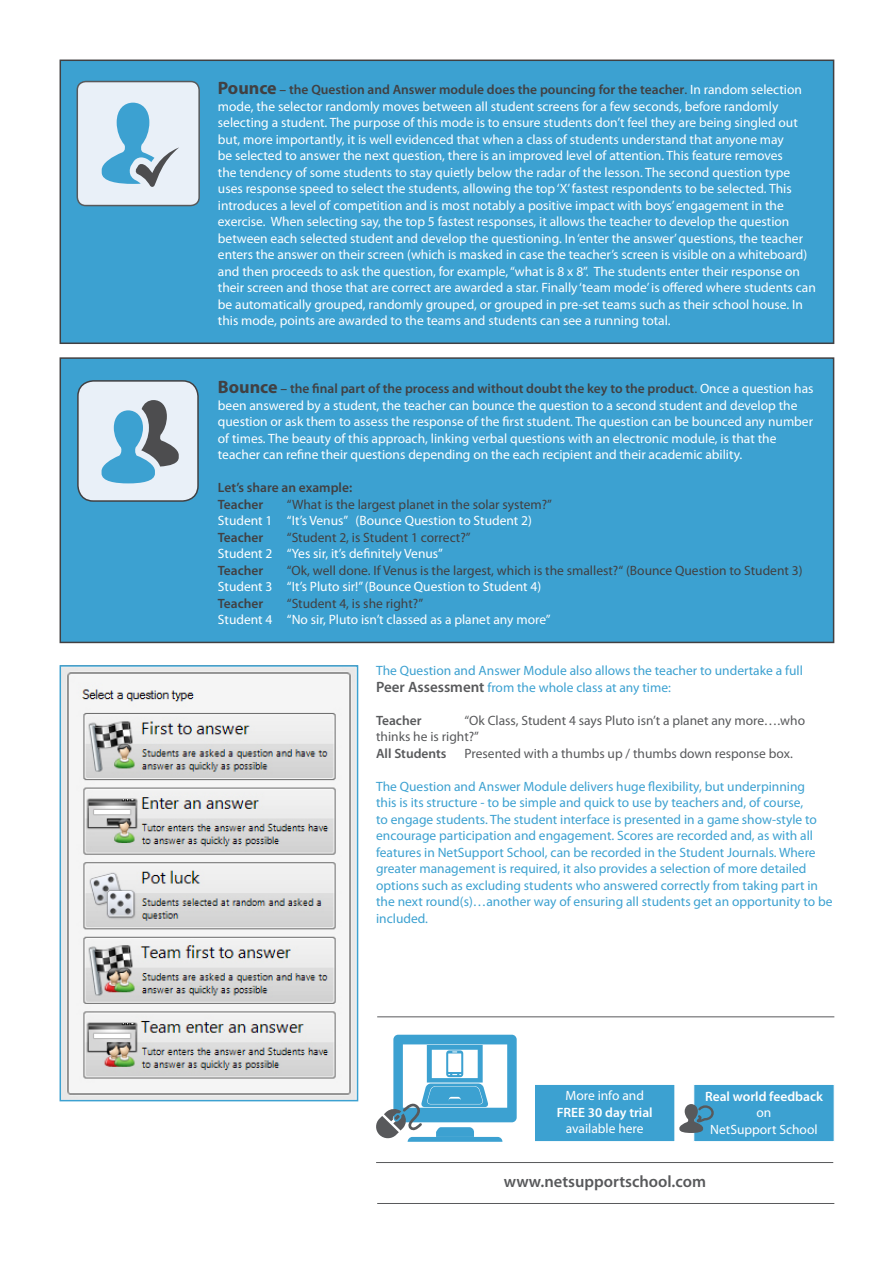
<style>
.page{position:relative;width:893px;height:1263px;background:#fff}
.page>*{position:absolute;margin:0;border:0;box-sizing:border-box;transform-origin:0 0}
.t1{font:600 16.5px "Myriad Pro";color:#58595b}
.t2{font:13.5px/16.5px "Myriad Pro";color:#fff}
.t3{font:13.5px/16.5px "Myriad Pro";color:#3ca1d1}
.t4{font:13.5px "Myriad Pro";color:#414042}
.t5{font:13.5px/16.5px "Myriad Pro";color:#58595b}
.t6{font:600 13.5px/16.5px "Myriad Pro";color:#414042}
.t7{font:600 13.5px "Myriad Pro";color:#fff}
.t8{font:600 13.5px "Myriad Pro";color:#58595b}
.s1{font-weight:700;font-size:18px;color:#414042}
.s2{font-weight:600;color:#414042}
.s3{color:#414042}
.s4{font-weight:600;font-size:15px;color:#58595b}
</style>
<div class="page">
<div style="left:60px;top:60px;width:774px;height:284px;background:#3ca1d1;border:2px solid #414042"></div>
<div style="left:60px;top:357px;width:774px;height:286px;background:#3ca1d1;border:2px solid #414042"></div>
<div style="left:77px;top:82px;width:122px;height:124px;background:#e9f0f8;border-radius:9px"></div>
<div style="left:77px;top:81px;width:123px;height:125px;border:2px solid #58595b;border-radius:9px"></div>
<svg style="left:102px;top:103px;width:77px;height:84px"></svg>
<div style="left:78px;top:381px;width:120px;height:120px;background:#e9f0f8;border-radius:16px"></div>
<div style="left:77px;top:380px;width:122px;height:122px;border:2px solid #414042;border-radius:16px"></div>
<svg style="left:102px;top:400px;width:77px;height:83px"></svg>
<img style="left:63px;top:668px;width:292px;height:430px">
<div style="left:60px;top:665px;width:298px;height:436px;border:2px solid #3ca1d1"></div>
<div style="left:534px;top:1084px;width:141px;height:58px;background:#3ca1d1;border:1px solid #fff"></div>
<svg style="left:376px;top:1035px;width:141px;height:107px"></svg>
<div style="left:694px;top:1084px;width:140px;height:58px;background:#3ca1d1;border:1px solid #fff"></div>
<svg style="left:679px;top:1104px;width:35px;height:29px"></svg>
<hr style="left:377px;top:1016px;width:457px;height:1px;background:#58595b">
<hr style="left:376px;top:1162px;width:457px;height:1px;background:#58595b">
<hr style="left:377px;top:1203px;width:457px;height:1px;background:#58595b">
<p class="t2" style="left:218px;top:81px;width:599px"><span class="s1">Pounce</span> <span class="s2">– the Question and Answer module does the pouncing for the teacher</span><span class="s3">.</span> In random selection mode, the selector randomly moves between all student screens for a few seconds, before randomly selecting a student. The purpose of this mode is to ensure students don’t feel they are being singled out but, more importantly, it is well evidenced that when a class of students understand that anyone may<br>be selected to answer the next question, there is an improved level of attention. This feature removes<br>the tendency of some students to stay quietly below the radar of the lesson. The second question type uses response speed to select the students, allowing the top ‘X’ fastest respondents to be selected. This introduces a level of competition and is most notably a positive impact with boys’ engagement in the exercise. When selecting say, the top 5 fastest responses, it allows the teacher to develop the question between each selected student and develop the questioning. In ‘enter the answer’ questions, the teacher enters the answer on their screen (which is masked in case the teacher’s screen is visible on a whiteboard) and then proceeds to ask the question, for example, “what is 8 x 8”. The students enter their response on their screen and those that are correct are awarded a star. Finally ‘team mode’ is offered where students can be automatically grouped, randomly grouped, or grouped in pre-set teams such as their school house. In this mode, points are awarded to the teams and students can see a running total.</p>
<p class="t2" style="left:218px;top:380px;width:597px"><span class="s1">Bounce</span> <span class="s2">– the final part of the process and without doubt the key to the product</span><span class="s3">.</span> Once a question has been answered by a student, the teacher can bounce the question to a second student and develop the question or ask them to assess the response of the first student. The question can be bounced any number of times. The beauty of this approach, linking verbal questions with an electronic module, is that the teacher can refine their questions depending on the each recipient and their academic ability.</p>
<p class="t6" style="left:218px;top:479px;width:136px">Let’s share an example:<br>Teacher</p>
<p class="t4" style="left:287px;top:496px;width:267px">“What is the largest planet in the solar system?”</p>
<p class="t2" style="left:218px;top:512px;width:316px">Student 1 “It’s Venus” (Bounce Question to Student 2)</p>
<p class="t6" style="left:218px;top:528px;width:47px">Teacher</p>
<p class="t4" style="left:287px;top:529px;width:185px">“Student 2, is Student 1 correct?”</p>
<p class="t2" style="left:218px;top:545px;width:226px">Student 2 “Yes sir, it’s definitely Venus”</p>
<p class="t6" style="left:218px;top:561px;width:47px">Teacher</p>
<p class="t4" style="left:287px;top:562px;width:517px">“Ok, well done. If Venus is the largest, which is the smallest?“ (Bounce Question to Student 3)</p>
<p class="t2" style="left:218px;top:578px;width:325px">Student 3 “It’s Pluto sir!” (Bounce Question to Student 4)</p>
<p class="t6" style="left:218px;top:594px;width:47px">Teacher</p>
<p class="t4" style="left:287px;top:595px;width:138px">“Student 4, is she right?”</p>
<p class="t2" style="left:218px;top:611px;width:334px">Student 4 “No sir, Pluto isn’t classed as a planet any more”</p>
<p class="t3" style="left:376px;top:662px;width:428px">The Question and Answer Module also allows the teacher to undertake a full<br><span class="s4">Peer Assessment</span> from the whole class at any time:</p>
<p class="t8" style="left:376px;top:712px;width:47px">Teacher</p>
<p class="t5" style="left:376px;top:712px;width:430px;text-indent:89px">“Ok Class, Student 4 says Pluto isn’t a planet any more….who thinks he is right?”</p>
<p class="t8" style="left:376px;top:745px;width:72px">All Students</p>
<p class="t5" style="left:465px;top:745px;width:330px">Presented with a thumbs up / thumbs down response box.</p>
<p class="t3" style="left:376px;top:778px;width:458px">The Question and Answer Module delivers huge flexibility, but underpinning<br>this is its structure - to be simple and quick to use by teachers and, of course,<br>to engage students. The student interface is presented in a game show-style to encourage participation and engagement. Scores are recorded and, as with all features in NetSupport School, can be recorded in the Student Journals. Where greater management is required, it also provides a selection of more detailed options such as excluding students who answered correctly from taking part in the next round(s)…another way of ensuring all students get an opportunity to be included.</p>
<p class="t2" style="left:565px;top:1087px;width:80px">More info and</p>
<p class="t7" style="left:557px;top:1104px;width:97px">FREE 30 day trial</p>
<p class="t2" style="left:566px;top:1120px;width:79px">available here</p>
<p class="t7" style="left:705px;top:1087px;width:119px">Real world feedback</p>
<p class="t2" style="left:710px;top:1104px;width:109px;text-align:center">on<br>NetSupport School</p>
<p class="t1" style="left:504px;top:1171px;width:204px">www.netsupportschool.com</p>
</div>
